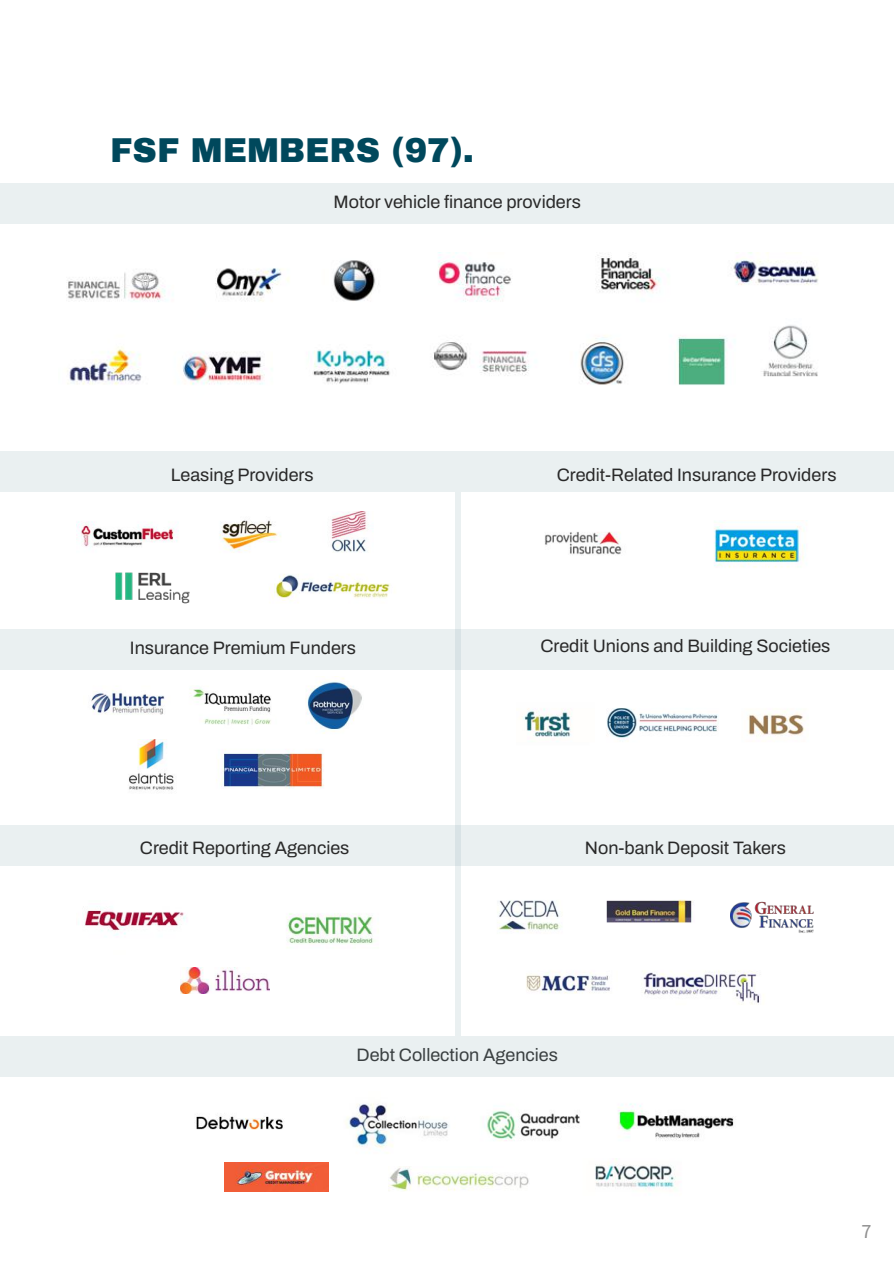
<style>
.page{position:relative;width:894px;height:1263px;background:#fff}
.page>*{position:absolute;margin:0;border:0;box-sizing:border-box;transform-origin:0 0}
.t1{font:900 33.75px "Archivo";color:#00485c}
.t2{font:20.25px "Source Sans Pro";color:#8f8f8f}
.t3{font:600 18px "Archivo";color:#292929}
</style>
<div class="page">
<div style="left:0;top:825px;width:894px;height:41px;background:#eaf0f1"></div>
<div style="left:0;top:452px;width:894px;height:40px;background:#eaf0f1"></div>
<img style="left:269px;top:574px;width:121px;height:27px">
<div style="left:0;top:184px;width:894px;height:40px;background:#eaf0f1"></div>
<img style="left:544px;top:526px;width:261px;height:42px">
<img style="left:225px;top:1162px;width:103px;height:29px">
<svg style="left:455px;top:492px;width:6px;height:544px;background:#e8eef0"></svg>
<div style="left:0;top:629px;width:894px;height:41px;background:#eaf0f1"></div>
<img style="left:91px;top:676px;width:271px;height:58px">
<img style="left:523px;top:708px;width:282px;height:30px">
<img style="left:346px;top:1103px;width:388px;height:56px">
<div style="left:0;top:1036px;width:894px;height:40px;background:#eaf0f1"></div>
<img style="left:526px;top:970px;width:234px;height:34px">
<img style="left:196px;top:1116px;width:87px;height:14px">
<img style="left:595px;top:1162px;width:81px;height:27px">
<img style="left:78px;top:512px;width:291px;height:41px">
<img style="left:497px;top:899px;width:196px;height:34px">
<img style="left:129px;top:740px;width:195px;height:50px">
<img style="left:85px;top:910px;width:101px;height:26px">
<img style="left:181px;top:967px;width:89px;height:26px">
<img style="left:263px;top:913px;width:112px;height:55px">
<img style="left:730px;top:901px;width:83px;height:32px">
<img style="left:67px;top:252px;width:751px;height:133px">
<img style="left:389px;top:1166px;width:140px;height:25px">
<img style="left:115px;top:572px;width:75px;height:32px">
<h1 class="t1" style="left:110px;top:133px;width:366px">FSF MEMBERS (97).</h1>
<p class="t3" style="left:333px;top:192px;width:249px">Motor vehicle fi nance providers</p>
<p class="t3" style="left:171px;top:465px;width:144px">Leasing Providers</p>
<p class="t3" style="left:557px;top:465px;width:281px">Credit-Related Insurance Providers</p>
<p class="t3" style="left:130px;top:638px;width:228px">Insurance Premium Funders</p>
<p class="t3" style="left:540px;top:636px;width:291px">Credit Unions and Building Societies</p>
<p class="t3" style="left:140px;top:838px;width:211px">Credit Reporting Agencies</p>
<p class="t3" style="left:585px;top:838px;width:203px">Non-bank Deposit Takers</p>
<p class="t3" style="left:356px;top:1045px;width:203px">Debt Collection Agencies</p>
<p class="t2" style="left:861px;top:1217px;width:12px">7</p>
</div>
